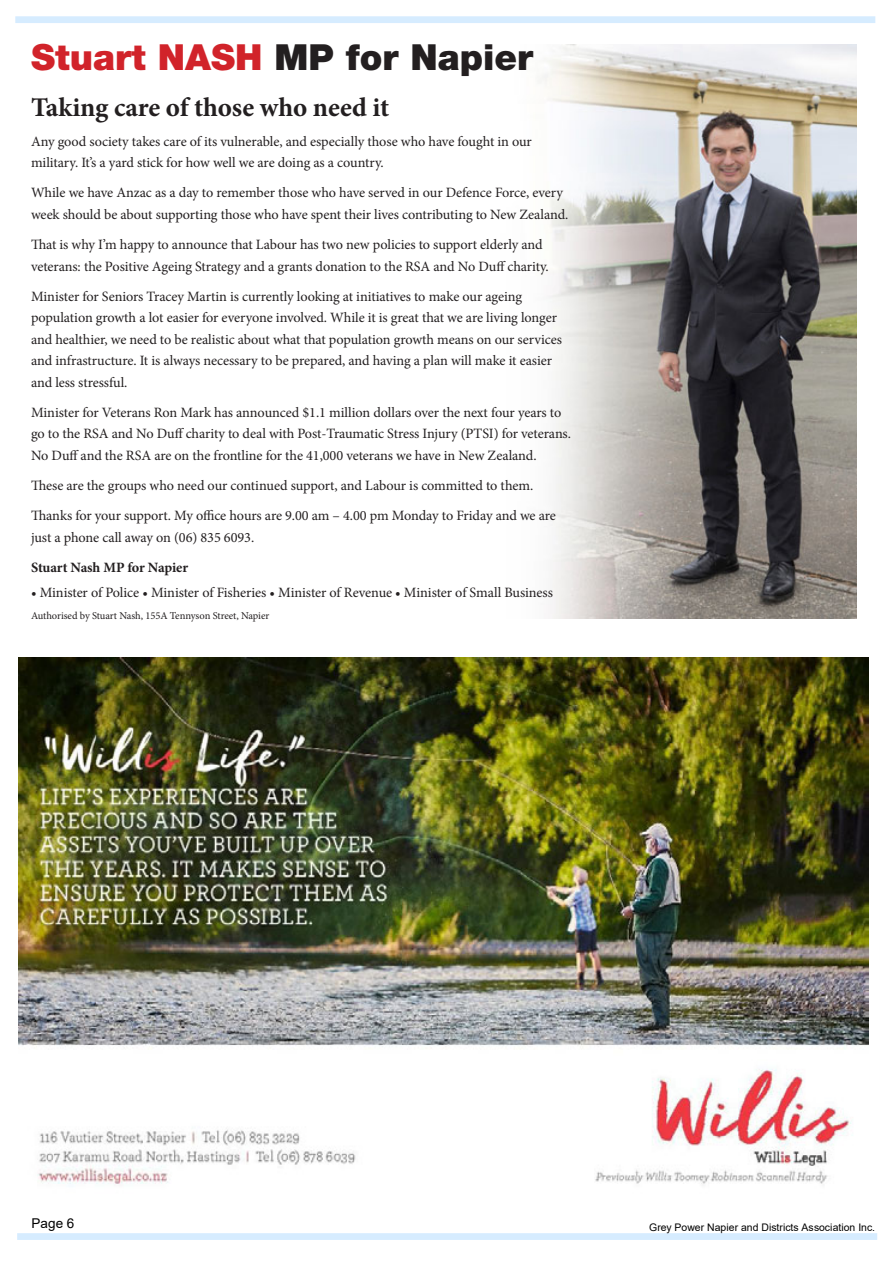
<style>
.page{position:relative;width:893px;height:1263px;background:#fff}
.page>*{position:absolute;margin:0;border:0;box-sizing:border-box;transform-origin:0 0}
.t1{font:900 36px "Helvetica Neue LT Std";color:#231f20}
.t2{font:900 33px "Arial";color:#000}
.t3{font:700 27px "Minion Pro";letter-spacing:-.005em;color:#231f20}
.t4{font:14.25px/21.6px "Minion Pro";letter-spacing:-.01em;color:#231f20}
.t5{font:13.5px "Times New Roman";color:#000}
.t6{font:13.5px "Arial";color:#000}
.t7{font:10.5px "Minion Pro";letter-spacing:-.01em;color:#231f20}
.t8{font:10.5px "Arial";color:#000}
.s1{color:#f00}
.s2{color:#d1232a}
.s3{font-weight:700}
</style>
<div class="page">
<div style="left:17px;top:1233px;width:860px;height:7px;background:#d6ecff"></div>
<img style="left:19px;top:657px;width:849px;height:527px">
<div style="left:15px;top:16px;width:860px;height:7px;background:#d6ecff"></div>
<img style="left:538px;top:45px;width:318px;height:574px">
<p class="t2" style="left:170px;top:26px;width:486px"><span class="s1">Stuart NASH</span> MP for Napier</p>
<p class="t1" style="left:31px;top:36px;width:504px"><span class="s2">Stuart NASH</span> MP for Napier</p>
<p class="t3" style="left:31px;top:88px;width:360px">Taking care of those who need it</p>
<p class="t4" style="left:31px;top:130px;width:502px">Any good society takes care of its vulnerable, and especially those who have fought in our military. It’s a yard stick for how well we are doing as a country.</p>
<p class="t4" style="left:31px;top:182px;width:539px">While we have Anzac as a day to remember those who have served in our Defence Force, every week should be about supporting those who have spent their lives contributing to New Zealand.</p>
<p class="t4" style="left:31px;top:234px;width:519px">That is why I’m happy to announce that Labour has two new policies to support elderly and veterans: the Positive Ageing Strategy and a grants donation to the RSA and No Duff charity.</p>
<p class="t4" style="left:31px;top:285px;width:532px">Minister for Seniors Tracey Martin is currently looking at initiatives to make our ageing population growth a lot easier for everyone involved. While it is great that we are living longer and healthier, we need to be realistic about what that population growth means on our services and infrastructure. It is always necessary to be prepared, and having a plan will make it easier and less stressful.</p>
<p class="t4" style="left:31px;top:402px;width:541px">Minister for Veterans Ron Mark has announced $1.1 million dollars over the next four years to go to the RSA and No Duff charity to deal with Post-Traumatic Stress Injury (PTSI) for veterans.<br>No Duff and the RSA are on the frontline for the 41,000 veterans we have in New Zealand.</p>
<p class="t4" style="left:31px;top:470px;width:526px;line-height:30px">These are the groups who need our continued support, and Labour is committed to them.<br>Thanks for your support. My office hours are 9.00 am – 4.00 pm Monday to Friday and we are</p>
<p class="t4" style="left:31px;top:522px;width:225px;line-height:30px">just a phone call away on (06) 835 6093.<br><span class="s3">Stuart Nash MP for Napier</span></p>
<p class="t4" style="left:31px;top:582px;width:523px">• Minister of Police • Minister of Fisheries • Minister of Revenue • Minister of Small Business</p>
<p class="t7" style="left:31px;top:608px;width:240px">Authorised by Stuart Nash, 155A Tennyson Street, Napier</p>
<p class="t5" style="left:38px;top:101px;width:91px">Ad as approvedr</p>
<p class="t6" style="left:32px;top:1214px;width:44px">Page 8</p>
<p class="t8" style="left:649px;top:1220px;width:227px">Grey Power Napier and Districts Association Inc.</p>
<p class="t6" style="left:67px;top:1214px;width:9px">6</p>
</div>
